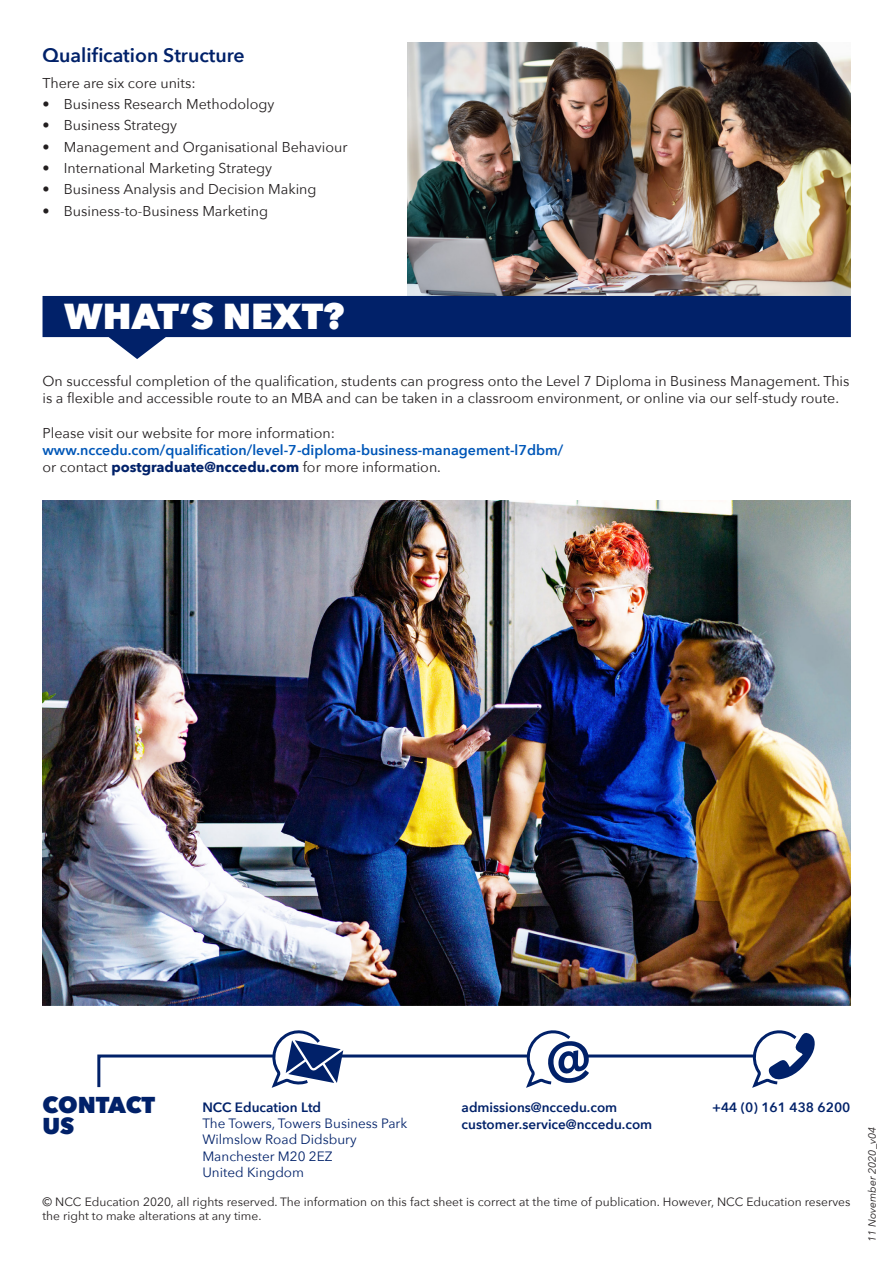
<style>
.page{position:relative;width:893px;height:1263px;background:#fff}
.page>*{position:absolute;margin:0;border:0;box-sizing:border-box;transform-origin:0 0}
.t1{font:800 36px "Avenir Next";color:#fff}
.t2{font:800 22.95px/21.5px "Avenir Next";letter-spacing:-.005em;color:#012169}
.t3{font:600 19.5px "Avenir Next";color:#012169}
.t4{font:14.25px/17.1px "Avenir Next";color:#231f20}
.t5{font:600 14.25px/17.1px "Avenir Next";color:#0057b8}
.t6{font:600 13.5px "Avenir Next";color:#012169}
.t7{font:13.5px "Avenir Next";color:#012169}
.t8{font:12px/14.4px "Avenir Next";color:#231f20}
.t9{font:italic 10.5px "Avenir Next";color:#231f20}
.s1{font-weight:400;color:#231f20}
.s2{font-weight:700;color:#012169}
</style>
<div class="page">
<img style="left:407px;top:43px;width:443px;height:253px">
<svg style="left:43px;top:296px;width:808px;height:63px;fill:#012169"></svg>
<hr style="left:341px;top:1054px;width:187px;height:3px;background:#012169">
<hr style="left:585px;top:1054px;width:169px;height:3px;background:#012169">
<svg style="left:97px;top:1030px;width:246px;height:58px"></svg>
<svg style="left:523px;top:1030px;width:66px;height:58px"></svg>
<svg style="left:749px;top:1030px;width:66px;height:58px"></svg>
<img style="left:43px;top:501px;width:807px;height:505px">
<p class="t3" style="left:43px;top:39px;width:204px">Qualification Structure</p>
<p class="t4" style="left:43px;top:74px;width:155px">There are six core units:</p>
<p class="t4" style="left:43px;top:95px;width:233px">• Business Research Methodology</p>
<p class="t4" style="left:43px;top:116px;width:136px">• Business Strategy</p>
<p class="t4" style="left:43px;top:138px;width:306px">• Management and Organisational Behaviour</p>
<p class="t4" style="left:43px;top:159px;width:231px">• International Marketing Strategy</p>
<p class="t4" style="left:43px;top:180px;width:276px">• Business Analysis and Decision Making</p>
<p class="t4" style="left:43px;top:202px;width:227px">• Business-to-Business Marketing</p>
<p class="t1" style="left:64px;top:294px;width:282px">WHAT’S NEXT?</p>
<p class="t4" style="left:43px;top:372px;width:808px">On successful completion of the qualification, students can progress onto the Level 7 Diploma in Business Management. This is a flexible and accessible route to an MBA and can be taken in a classroom environment, or online via our self-study route.</p>
<p class="t5" style="left:43px;top:424px;width:522px"><span class="s1">Please visit our website for more information: </span>www.nccedu.com/qualification/level-7-diploma-business-management-l7dbm/ <span class="s1">or contact</span> <span class="s2">postgraduate@nccedu.com</span> <span class="s1">for more information.</span></p>
<p class="t2" style="left:43px;top:1093px;width:114px">CONTACT<br>US</p>
<p class="t6" style="left:202px;top:1096px;width:120px">NCC Education Ltd</p>
<p class="t7" style="left:202px;top:1112px;width:206px">The Towers, Towers Business Park</p>
<p class="t7" style="left:202px;top:1128px;width:156px">Wilmslow Road Didsbury</p>
<p class="t7" style="left:202px;top:1144px;width:132px">Manchester M20 2EZ</p>
<p class="t7" style="left:202px;top:1161px;width:103px">United Kingdom</p>
<p class="t6" style="left:462px;top:1096px;width:157px">admissions@nccedu.com</p>
<p class="t6" style="left:462px;top:1112px;width:192px">customer.service@nccedu.com</p>
<p class="t6" style="left:712px;top:1096px;width:140px">+44 (0) 161 438 6200</p>
<p class="t8" style="left:43px;top:1194px;width:809px">© NCC Education 2020, all rights reserved. The information on this fact sheet is correct at the time of publication. However, NCC Education reserves the right to make alterations at any time.</p>
<p class="t9" style="left:863px;top:1242px;width:116px;rotate:-90deg">11 November 2020_v04</p>
</div>
